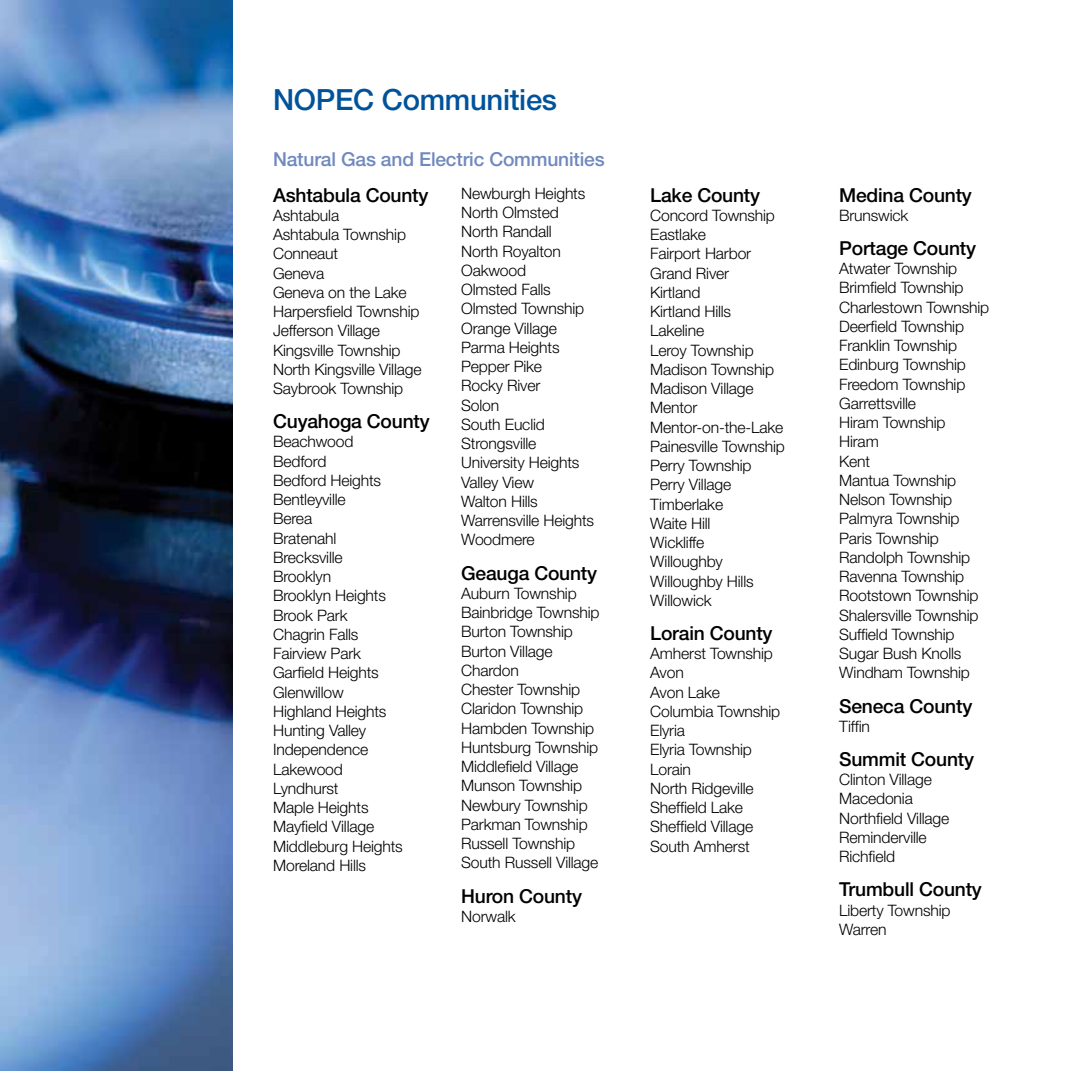
<style>
.page{position:relative;width:1071px;height:1071px;background:#fff}
.page>*{position:absolute;margin:0;border:0;box-sizing:border-box;transform-origin:0 0}
.t1{font:500 29.22px "Helvetica Neue";letter-spacing:-.01em;color:#00539b}
.t2{font:500 19.25px "Helvetica Neue";letter-spacing:-.01em;color:#000}
.t3{font:500 19.25px "Helvetica Neue";letter-spacing:-.01em;color:#7089be}
.t4{font:300 15.75px/19.2px "Helvetica Neue";letter-spacing:-.01em;color:#000}
</style>
<div class="page">
<img style="left:0;top:0;width:232px;height:1071px">
<h1 class="t1" style="left:273px;top:82px;width:286px">NOPEC Communities</h1>
<p class="t3" style="left:273px;top:147px;width:333px">Natural Gas and Electric Communities</p>
<p class="t2" style="left:273px;top:183px;width:157px">Ashtabula County</p>
<p class="t4" style="left:273px;top:205px;width:150px">Ashtabula<br>Ashtabula Township<br>Conneaut<br>Geneva<br>Geneva on the Lake<br>Harpersfield Township<br>Jefferson Village<br>Kingsville Township<br>North Kingsville Village<br>Saybrook Township</p>
<p class="t2" style="left:273px;top:410px;width:158px">Cuyahoga County</p>
<p class="t4" style="left:273px;top:432px;width:131px">Beachwood<br>Bedford<br>Bedford Heights<br>Bentleyville<br>Berea<br>Bratenahl<br>Brecksville<br>Brooklyn<br>Brooklyn Heights<br>Brook Park<br>Chagrin Falls<br>Fairview Park<br>Garfield Heights<br>Glenwillow<br>Highland Heights<br>Hunting Valley<br>Independence<br>Lakewood<br>Lyndhurst<br>Maple Heights<br>Mayfield Village<br>Middleburg Heights<br>Moreland Hills</p>
<p class="t4" style="left:461px;top:183px;width:134px">Newburgh Heights<br>North Olmsted<br>North Randall<br>North Royalton<br>Oakwood<br>Olmsted Falls<br>Olmsted Township<br>Orange Village<br>Parma Heights<br>Pepper Pike<br>Rocky River<br>Solon<br>South Euclid<br>Strongsville<br>University Heights<br>Valley View<br>Walton Hills<br>Warrensville Heights<br>Woodmere</p>
<p class="t2" style="left:461px;top:561px;width:138px">Geauga County</p>
<p class="t4" style="left:461px;top:583px;width:140px">Auburn Township<br>Bainbridge Township<br>Burton Township<br>Burton Village<br>Chardon<br>Chester Township<br>Claridon Township<br>Hambden Township<br>Huntsburg Township<br>Middlefield Village<br>Munson Township<br>Newbury Township<br>Parkman Township<br>Russell Township<br>South Russell Village</p>
<p class="t2" style="left:461px;top:884px;width:122px">Huron County</p>
<p class="t4" style="left:461px;top:906px;width:56px">Norwalk</p>
<p class="t2" style="left:650px;top:183px;width:112px">Lake County</p>
<p class="t4" style="left:650px;top:205px;width:136px">Concord Township<br>Eastlake<br>Fairport Harbor<br>Grand River<br>Kirtland<br>Kirtland Hills<br>Lakeline<br>Leroy Township<br>Madison Township<br>Madison Village<br>Mentor<br>Mentor-on-the-Lake<br>Painesville Township<br>Perry Township<br>Perry Village<br>Timberlake<br>Waite Hill<br>Wickliffe<br>Willoughby<br>Willoughby Hills<br>Willowick</p>
<p class="t2" style="left:650px;top:622px;width:124px">Lorain County</p>
<p class="t4" style="left:650px;top:644px;width:132px">Amherst Township<br>Avon<br>Avon Lake<br>Columbia Township<br>Elyria<br>Elyria Township<br>Lorain<br>North Ridgeville<br>Sheffield Lake<br>Sheffield Village<br>South Amherst</p>
<p class="t2" style="left:839px;top:183px;width:134px">Medina County</p>
<p class="t4" style="left:839px;top:205px;width:71px">Brunswick</p>
<p class="t2" style="left:839px;top:237px;width:138px">Portage County</p>
<p class="t4" style="left:839px;top:259px;width:152px">Atwater Township<br>Brimfield Township<br>Charlestown Township<br>Deerfield Township<br>Franklin Township<br>Edinburg Township<br>Freedom Township<br>Garrettsville<br>Hiram Township<br>Hiram<br>Kent<br>Mantua Township<br>Nelson Township<br>Palmyra Township<br>Paris Township<br>Randolph Township<br>Ravenna Township<br>Rootstown Township<br>Shalersville Township<br>Suffield Township<br>Sugar Bush Knolls<br>Windham Township</p>
<p class="t2" style="left:839px;top:694px;width:135px">Seneca County</p>
<p class="t4" style="left:839px;top:716px;width:32px">Tiffin</p>
<p class="t2" style="left:839px;top:748px;width:136px">Summit County</p>
<p class="t4" style="left:839px;top:770px;width:112px">Clinton Village<br>Macedonia<br>Northfield Village<br>Reminderville<br>Richfield</p>
<p class="t2" style="left:839px;top:878px;width:144px">Trumbull County</p>
<p class="t4" style="left:839px;top:900px;width:113px">Liberty Township<br>Warren</p>
</div>
